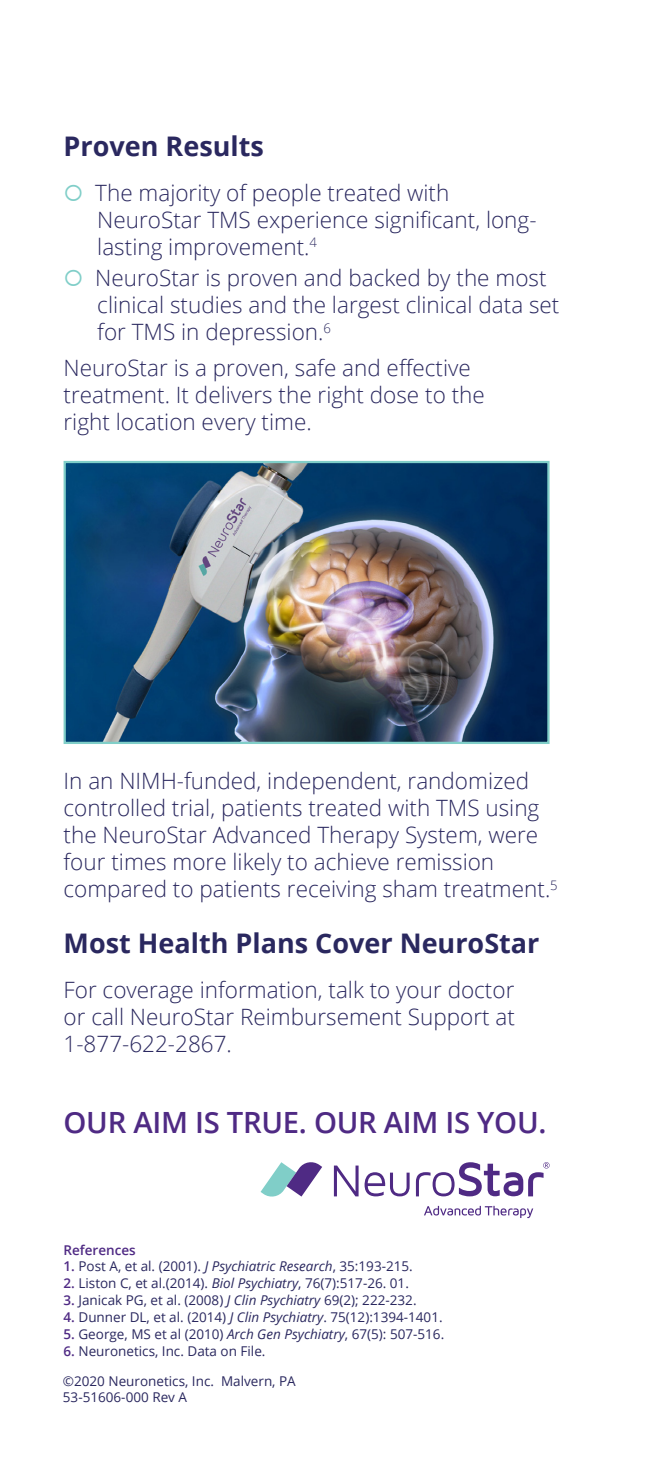
<style>
.page{position:relative;width:648px;height:1458px;background:#fff}
.page>*{position:absolute;margin:0;border:0;box-sizing:border-box;transform-origin:0 0}
.t1{font:600 29.25px "Open Sans";letter-spacing:-.01em;color:#4f2a84}
.t2{font:700 27px "Open Sans";color:#2a285f}
.t3{font:300 22.5px/27px "Open Sans";color:#2a285f}
.t4{font:13.5px/16.2px "Open Sans";color:#2a285f}
.t5{font:600 13.5px "Open Sans";color:#4f2a84}
.s1{color:#80cec8}
.s2{font-weight:600;color:#4f2a84}
.s3{font-style:italic}
</style>
<div class="page">
<img style="left:67px;top:464px;width:480px;height:277px">
<div style="left:64px;top:461px;width:486px;height:283px;border:2px solid #80cec8"></div>
<svg style="left:334px;top:1166px;width:25px;height:30px"></svg>
<svg style="left:365px;top:1172px;width:45px;height:24px"></svg>
<svg style="left:424px;top:1206px;width:109px;height:12px"></svg>
<svg style="left:416px;top:1162px;width:134px;height:34px"></svg>
<svg style="left:261px;top:1162px;width:61px;height:35px"></svg>
<p class="t2" style="left:64px;top:127px;width:202px">Proven Results</p>
<p class="t3" style="left:97px;top:179px;width:441px;text-indent:-34px"><span class="s1">○</span> The majority of people treated with<br>NeuroStar TMS experience significant, long&shy;lasting improvement.<sup>4</sup></p>
<p class="t3" style="left:97px;top:264px;width:464px;text-indent:-34px"><span class="s1">○</span> NeuroStar is proven and backed by the most clinical studies and the largest clinical data set for TMS in depression.<sup>6</sup></p>
<p class="t3" style="left:64px;top:354px;width:423px">NeuroStar is a proven, safe and effective treatment. It delivers the right dose to the right location every time.</p>
<p class="t3" style="left:64px;top:767px;width:496px">In an NIMH-funded, independent, randomized controlled trial, patients treated with TMS using the NeuroStar Advanced Therapy System, were four times more likely to achieve remission compared to patients receiving sham treatment.<sup>5</sup></p>
<p class="t2" style="left:64px;top:924px;width:477px">Most Health Plans Cover NeuroStar</p>
<p class="t3" style="left:64px;top:976px;width:453px;text-align:justify">For coverage information, talk to your doctor or call NeuroStar Reimbursement Support at 1-877-622-2867.</p>
<h1 class="t1" style="left:64px;top:1102px;width:484px">OUR AIM IS TRUE. OUR AIM IS YOU.</h1>
<p class="t5" style="left:64px;top:1240px;width:74px">References</p>
<p class="t4" style="left:64px;top:1258px;width:351px"><span class="s2">1.</span> Post A, et al. (2001). <span class="s3">J Psychiatric Research</span>, 35:193-215.</p>
<p class="t4" style="left:64px;top:1275px;width:347px"><span class="s2">2.</span> Liston C, et al.(2014). <span class="s3">Biol Psychiatry</span>, 76(7):517-26. 01.</p>
<p class="t4" style="left:64px;top:1292px;width:355px"><span class="s2">3.</span> Janicak PG, et al. (2008) <span class="s3">J Clin Psychiatry</span> 69(2); 222-232.</p>
<p class="t4" style="left:64px;top:1309px;width:381px"><span class="s2">4.</span> Dunner DL, et al. (2014) <span class="s3">J Clin Psychiatry</span>. 75(12):1394-1401.</p>
<p class="t4" style="left:64px;top:1326px;width:382px"><span class="s2">5.</span> George, MS et al (2010) <span class="s3">Arch Gen Psychiatry</span>, 67(5): 507-516.</p>
<p class="t4" style="left:64px;top:1343px;width:203px"><span class="s2">6.</span> Neuronetics, Inc. Data on File.</p>
<p class="t4" style="left:63px;top:1373px;width:234px">©2020 Neuronetics, Inc. Malvern, PA<br>53-51606-000 Rev A</p>
</div>
